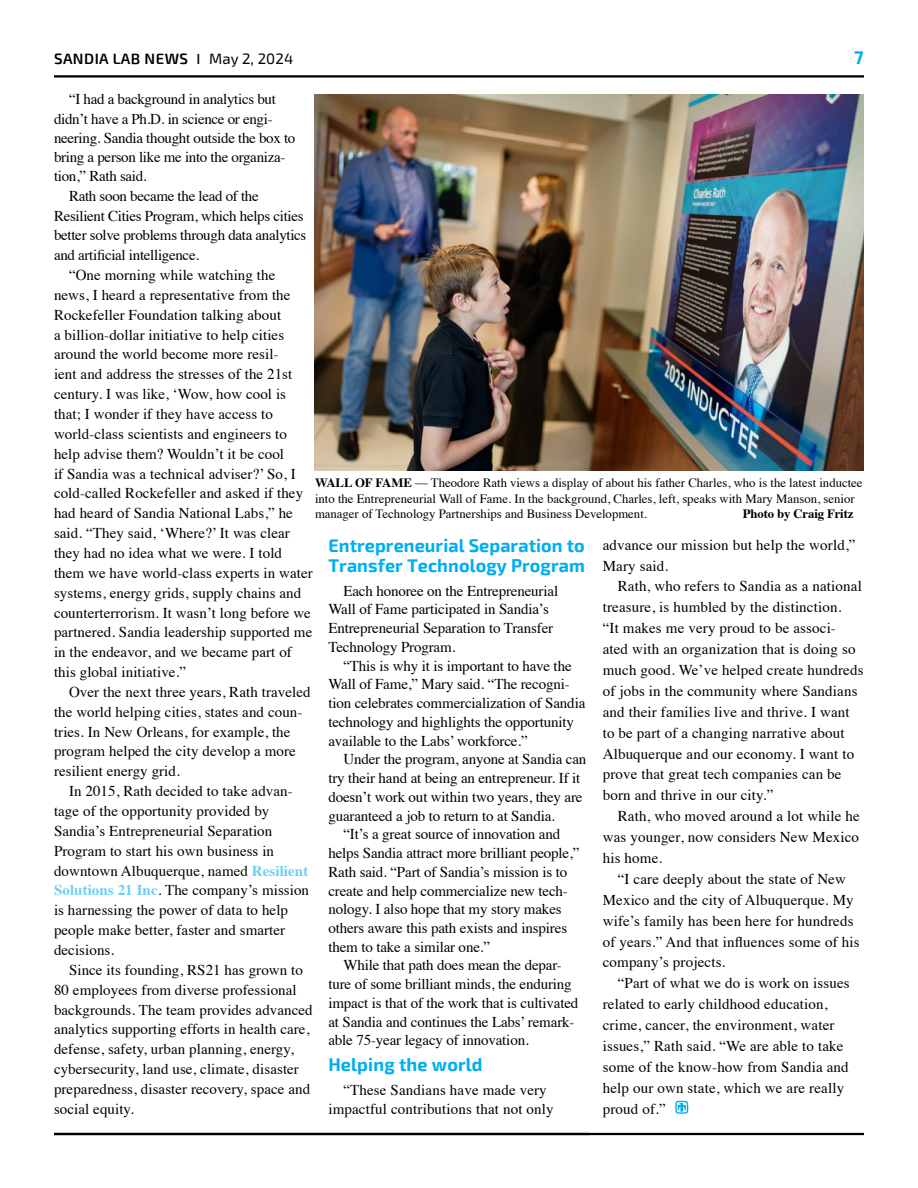
<style>
.page{position:relative;width:918px;height:1188px;background:#fff}
.page>*{position:absolute;margin:0;border:0;box-sizing:border-box;transform-origin:0 0}
.Body_Head_1{font:700 18px/19.5px "Exo 2";letter-spacing:.005em;color:#00aeef}
.Body{font:15px/19.8px "Times";letter-spacing:.005em;color:#000}
.Body-2{font:15px/19px "Times";letter-spacing:-.02em;color:#000}
.t1{font:600 15px "Exo 2";letter-spacing:.03em;color:#000}
.Photo_Caption_1_3_Column{font:12.75px/15.3px "Times";color:#000}
.Photo_Caption_1_3_Column-2{font:700 12.75px "Times";letter-spacing:-.01em;color:#000}
.s1{font-family:"Times";font-weight:700}
.s2{font-weight:400}
.s3{font-weight:700;color:#6dcff6}
.s4{font-weight:700}
.s5{font-family:"Times New Roman"}
</style>
<div class="page">
<hr style="left:54px;top:1133px;width:810px;height:2px;background:#000">
<hr style="left:54px;top:75px;width:810px;height:3px;background:#000">
<svg style="left:675px;top:1101px;width:13px;height:13px"></svg>
<img style="left:315px;top:94px;width:549px;height:376px">
<p class="t1" style="left:54px;top:50px;width:241px">SANDIA LAB NEWS <span class="s1">|</span> <span class="s2">May 2, 2024</span></p>
<p class="Body_Head_1" style="left:854px;top:47px;width:11px">7</p>
<p class="Body-2" style="left:54px;top:89px;width:243px;text-indent:15px">“I had a background in analytics but didn’t have a Ph.D. in science or engi&shy;neering. Sandia thought outside the box to bring a person like me into the organiza&shy;tion,” Rath said.</p>
<p class="Body-2" style="left:54px;top:184px;width:254px;line-height:19.8px;text-indent:15px">Rath soon became the lead of the Resilient Cities Program, which helps cities better solve problems through data analytics and artificial intelligence.</p>
<p class="Body" style="left:54px;top:264px;width:260px;text-indent:15px">“One morning while watching the news, I heard a representative from the Rockefeller Foundation talking about<br>a billion-dollar initiative to help cities around the world become more resil-<br>ient and address the stresses of the 21st century. I was like, ‘Wow, how cool is that; I wonder if they have access to world-class scientists and engineers to help advise them? Wouldn’t it be cool<br>if Sandia was a technical adviser?’ So, I cold-called Rockefeller and asked if they had heard of Sandia National Labs,” he said. “They said, ‘Where?’ It was clear they had no idea what we were. I told them we have world-class experts in water systems, energy grids, supply chains and counterterrorism. It wasn’t long before we partnered. Sandia leadership supported me in the endeavor, and we became part of this global initiative.”</p>
<p class="Body" style="left:54px;top:681px;width:258px;text-indent:15px">Over the next three years, Rath traveled the world helping cities, states and coun&shy;tries. In New Orleans, for example, the program helped the city develop a more resilient energy grid.</p>
<p class="Body" style="left:54px;top:780px;width:257px;text-indent:15px">In 2015, Rath decided to take advan&shy;tage of the opportunity provided by Sandia’s Entrepreneurial Separation Program to start his own business in downtown Albuquerque, named <span class="s3">Resilient Solutions 21 Inc</span>. The company’s mission is harnessing the power of data to help people make better, faster and smarter decisions.</p>
<p class="Body" style="left:54px;top:959px;width:260px;text-indent:15px">Since its founding, RS21 has grown to 80 employees from diverse professional backgrounds. The team provides advanced analytics supporting efforts in health care, defense, safety, urban planning, energy, cybersecurity, land use, climate, disaster preparedness, disaster recovery, space and social equity.</p>
<p class="Photo_Caption_1_3_Column" style="left:315px;top:474px;width:549px"><span class="s4">WALL OF FAME</span> <span class="s5">—</span> Theodore Rath views a display of about his father Charles, who is the latest inductee into the Entrepreneurial Wall of Fame. In the background, Charles, left, speaks with Mary Manson, senior manager of Technology Partnerships and Business Development.</p>
<p class="Photo_Caption_1_3_Column-2" style="left:743px;top:502px;width:112px">Photo by Craig Fritz</p>
<p class="Body_Head_1" style="left:328px;top:535px;width:258px">Entrepreneurial Separation to<br>Transfer Technology Program</p>
<p class="Body" style="left:328px;top:580px;width:231px;line-height:18.8px;text-indent:15px">Each honoree on the Entrepreneurial Wall of Fame participated in Sandia’s Entrepreneurial Separation to Transfer Technology Program.</p>
<p class="Body" style="left:328px;top:655px;width:258px;line-height:18.8px;text-indent:15px">“This is why it is important to have the Wall of Fame,” Mary said. “The recogni&shy;tion celebrates commercialization of Sandia technology and highlights the opportunity available to the Labs’ workforce.”</p>
<p class="Body" style="left:328px;top:749px;width:259px;line-height:18.8px;text-indent:15px">Under the program, anyone at Sandia can try their hand at being an entrepreneur. If it doesn’t work out within two years, they are guaranteed a job to return to at Sandia.</p>
<p class="Body" style="left:328px;top:824px;width:253px;line-height:18.8px;text-indent:15px">“It’s a great source of innovation and helps Sandia attract more brilliant people,” Rath said. “Part of Sandia’s mission is to create and help commercialize new tech&shy;nology. I also hope that my story makes others aware this path exists and inspires them to take a similar one.”</p>
<p class="Body" style="left:328px;top:955px;width:252px;line-height:18.8px;text-indent:15px">While that path does mean the depar&shy;ture of some brilliant minds, the enduring impact is that of the work that is cultivated at Sandia and continues the Labs’ remark&shy;able 75-year legacy of innovation.</p>
<p class="Body_Head_1" style="left:328px;top:1054px;width:156px">Helping the world</p>
<p class="Body" style="left:328px;top:1079px;width:227px;line-height:18.8px;text-align:center">“These Sandians have made very impactful contributions that not only</p>
<p class="Body" style="left:603px;top:533px;width:254px;line-height:20.9px">advance our mission but help the world,”<br>Mary said.</p>
<p class="Body" style="left:603px;top:575px;width:262px;line-height:20.9px;text-indent:15px">Rath, who refers to Sandia as a national treasure, is humbled by the distinction.<br>“It makes me very proud to be associ&shy;ated with an organization that is doing so much good. We’ve helped create hundreds of jobs in the community where Sandians and their families live and thrive. I want to be part of a changing narrative about Albuquerque and our economy. I want to prove that great tech companies can be born and thrive in our city.”</p>
<p class="Body" style="left:603px;top:804px;width:259px;line-height:20.9px;text-align:justify;text-indent:15px">Rath, who moved around a lot while he was younger, now considers New Mexico his home.</p>
<p class="Body" style="left:603px;top:867px;width:258px;line-height:20.9px;text-indent:15px">“I care deeply about the state of New Mexico and the city of Albuquerque. My wife’s family has been here for hundreds of years.” And that influences some of his company’s projects.</p>
<p class="Body" style="left:603px;top:972px;width:249px;line-height:20.9px;text-indent:15px">“Part of what we do is work on issues related to early childhood education, crime, cancer, the environment, water issues,” Rath said. “We are able to take some of the know-how from Sandia and help our own state, which we are really proud of.”</p>
</div>
